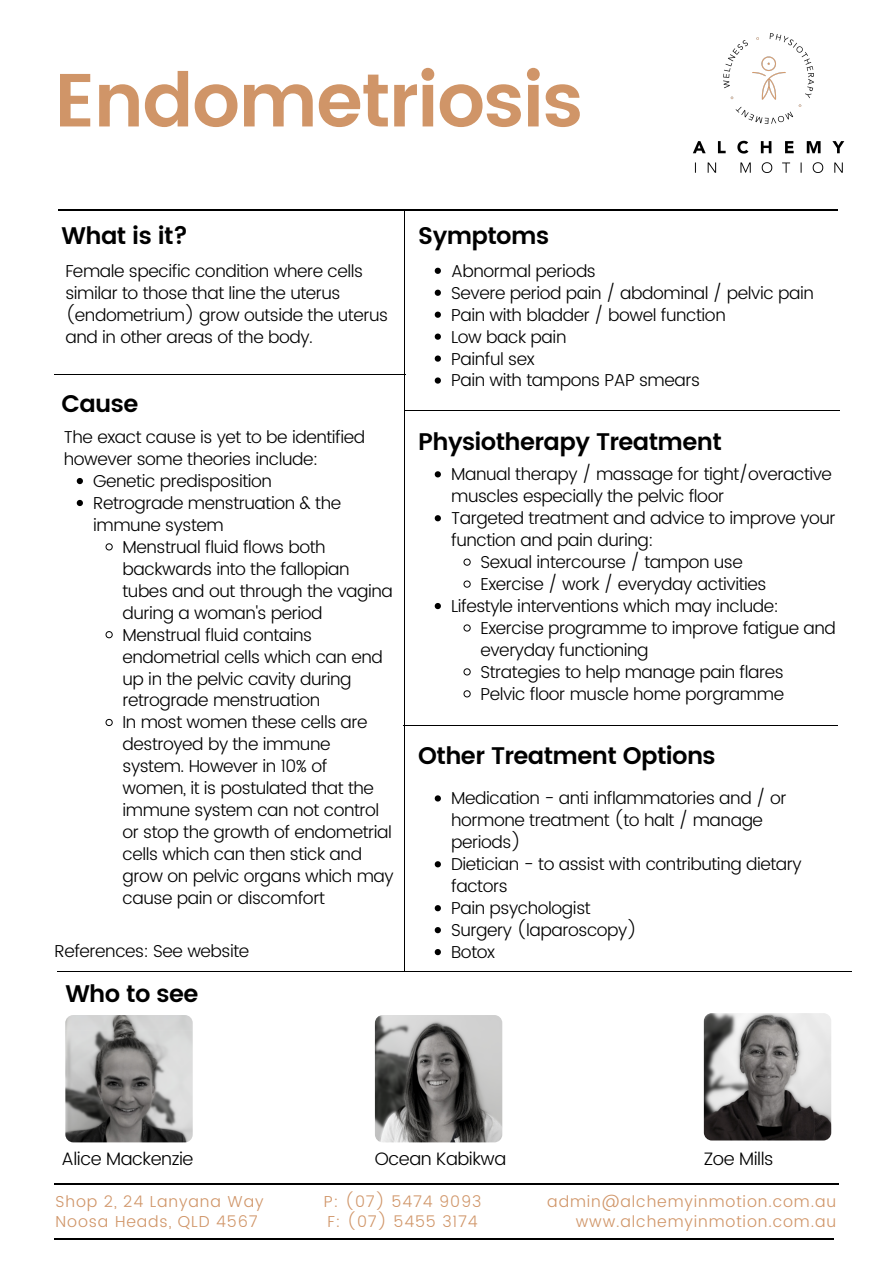
<style>
.page{position:relative;width:893px;height:1263px;background:#fff}
.page>*{position:absolute;margin:0;border:0;box-sizing:border-box;transform-origin:0 0}
.t1{font:600 75px "Poppins";letter-spacing:-.025em;color:#d09568}
.t2{font:600 24px "Poppins";letter-spacing:-.025em;color:#000}
.t3{font:300 18px "Poppins";letter-spacing:-.025em;color:#000}
.t4{font:300 17.25px/22px "Poppins";letter-spacing:-.025em;color:#000}
.t5{font:300 15.9px "Poppins";letter-spacing:.055em;color:#d09568}
</style>
<div class="page">
<hr style="left:404px;top:209px;width:1px;height:763px;background:#000">
<hr style="left:58px;top:209px;width:780px;height:2px;background:#000">
<hr style="left:54px;top:1238px;width:780px;height:2px;background:#000">
<img style="left:686px;top:22px;width:166px;height:165px;border-radius:10px">
<hr style="left:54px;top:1183px;width:785px;height:1px;background:#000">
<svg style="left:435px;top:268px;width:6px;height:6px"></svg>
<svg style="left:435px;top:290px;width:6px;height:6px"></svg>
<svg style="left:435px;top:312px;width:6px;height:6px"></svg>
<svg style="left:435px;top:334px;width:6px;height:6px"></svg>
<svg style="left:435px;top:355px;width:6px;height:7px"></svg>
<svg style="left:435px;top:377px;width:6px;height:7px"></svg>
<img style="left:65px;top:1015px;width:128px;height:127px;border-radius:8px">
<hr style="left:54px;top:374px;width:352px;height:1px;background:#000">
<svg style="left:77px;top:478px;width:6px;height:6px"></svg>
<svg style="left:77px;top:500px;width:6px;height:6px"></svg>
<svg style="left:105px;top:543px;width:8px;height:8px"></svg>
<svg style="left:105px;top:631px;width:8px;height:7px"></svg>
<svg style="left:105px;top:719px;width:8px;height:7px"></svg>
<img style="left:375px;top:1015px;width:127px;height:127px;border-radius:8px">
<img style="left:704px;top:1013px;width:127px;height:127px;border-radius:8px">
<hr style="left:405px;top:410px;width:434px;height:1px;background:#000">
<svg style="left:435px;top:471px;width:6px;height:6px"></svg>
<svg style="left:435px;top:515px;width:6px;height:6px"></svg>
<svg style="left:463px;top:558px;width:8px;height:8px"></svg>
<svg style="left:463px;top:580px;width:8px;height:8px"></svg>
<svg style="left:435px;top:603px;width:6px;height:6px"></svg>
<svg style="left:463px;top:624px;width:8px;height:8px"></svg>
<svg style="left:463px;top:668px;width:8px;height:8px"></svg>
<svg style="left:463px;top:690px;width:8px;height:7px"></svg>
<hr style="left:58px;top:972px;width:794px;height:1px;background:#000">
<hr style="left:404px;top:725px;width:433px;height:1px;background:#000">
<svg style="left:435px;top:795px;width:6px;height:6px"></svg>
<svg style="left:435px;top:861px;width:6px;height:6px"></svg>
<svg style="left:435px;top:905px;width:6px;height:6px"></svg>
<svg style="left:435px;top:927px;width:6px;height:6px"></svg>
<svg style="left:435px;top:949px;width:6px;height:6px"></svg>
<p class="t1" style="left:54px;top:57px;width:530px">Endometriosis</p>
<p class="t2" style="left:62px;top:222px;width:128px">What is it?</p>
<p class="t4" style="left:65px;top:260px;width:324px">Female specific condition where cells similar to those that line the uterus (endometrium) grow outside the uterus and in other areas of the body.</p>
<p class="t2" style="left:62px;top:390px;width:78px">Cause</p>
<p class="t4" style="left:64px;top:426px;width:303px">The exact cause is yet to be identified however some theories include:</p>
<p class="t4" style="left:93px;top:470px;width:180px">Genetic predisposition</p>
<p class="t4" style="left:93px;top:492px;width:249px">Retrograde menstruation &amp; the immune system</p>
<p class="t4" style="left:122px;top:536px;width:272px">Menstrual fluid flows both backwards into the fallopian tubes and out through the vagina during a woman's period</p>
<p class="t4" style="left:122px;top:624px;width:262px">Menstrual fluid contains endometrial cells which can end up in the pelvic cavity during retrograde menstruation</p>
<p class="t4" style="left:122px;top:711px;width:273px">In most women these cells are destroyed by the immune system. However in 10% of women, it is postulated that the immune system can not control or stop the growth of endometrial cells which can then stick and grow on pelvic organs which may cause pain or discomfort</p>
<p class="t4" style="left:54px;top:940px;width:196px">References: See website</p>
<p class="t2" style="left:65px;top:979px;width:135px">Who to see</p>
<p class="t2" style="left:418px;top:222px;width:132px">Symptoms</p>
<p class="t4" style="left:451px;top:260px;width:146px">Abnormal periods</p>
<p class="t4" style="left:451px;top:282px;width:364px">Severe period pain / abdominal / pelvic pain</p>
<p class="t4" style="left:451px;top:304px;width:276px">Pain with bladder / bowel function</p>
<p class="t4" style="left:451px;top:326px;width:117px">Low back pain</p>
<p class="t4" style="left:451px;top:348px;width:85px">Painful sex</p>
<p class="t4" style="left:451px;top:369px;width:250px">Pain with tampons PAP smears</p>
<p class="t2" style="left:418px;top:427px;width:305px">Physiotherapy Treatment</p>
<p class="t4" style="left:451px;top:463px;width:382px">Manual therapy / massage for tight/overactive muscles especially the pelvic floor</p>
<p class="t4" style="left:451px;top:507px;width:386px">Targeted treatment and advice to improve your function and pain during:</p>
<p class="t4" style="left:480px;top:551px;width:264px">Sexual intercourse / tampon use</p>
<p class="t4" style="left:480px;top:573px;width:287px">Exercise / work / everyday activities</p>
<p class="t4" style="left:451px;top:595px;width:329px">Lifestyle interventions which may include:</p>
<p class="t4" style="left:480px;top:617px;width:357px">Exercise programme to improve fatigue and everyday functioning</p>
<p class="t4" style="left:480px;top:661px;width:305px">Strategies to help manage pain flares</p>
<p class="t4" style="left:480px;top:683px;width:305px">Pelvic floor muscle home porgramme</p>
<p class="t2" style="left:418px;top:742px;width:299px">Other Treatment Options</p>
<p class="t4" style="left:451px;top:787px;width:337px">Medication - anti inflammatories and / or hormone treatment (to halt / manage periods)</p>
<p class="t4" style="left:451px;top:853px;width:352px">Dietician - to assist with contributing dietary factors</p>
<p class="t4" style="left:451px;top:897px;width:141px">Pain psychologist</p>
<p class="t4" style="left:451px;top:919px;width:187px">Surgery (laparoscopy)</p>
<p class="t4" style="left:451px;top:941px;width:45px">Botox</p>
<p class="t3" style="left:62px;top:1148px;width:133px">Alice Mackenzie</p>
<p class="t5" style="left:56px;top:1192px;width:209px">Shop 2, 24 Lanyana Way</p>
<p class="t5" style="left:56px;top:1212px;width:204px">Noosa Heads, QLD 4567</p>
<p class="t3" style="left:375px;top:1148px;width:133px">Ocean Kabikwa</p>
<p class="t3" style="left:704px;top:1148px;width:71px">Zoe Mills</p>
<p class="t5" style="left:324px;top:1192px;width:159px">P: (07) 5474 9093</p>
<p class="t5" style="left:327px;top:1212px;width:152px">F: (07) 5455 3174</p>
<p class="t5" style="left:547px;top:1192px;width:290px">admin@alchemyinmotion.com.au</p>
<p class="t5" style="left:576px;top:1212px;width:262px">www.alchemyinmotion.com.au</p>
</div>
